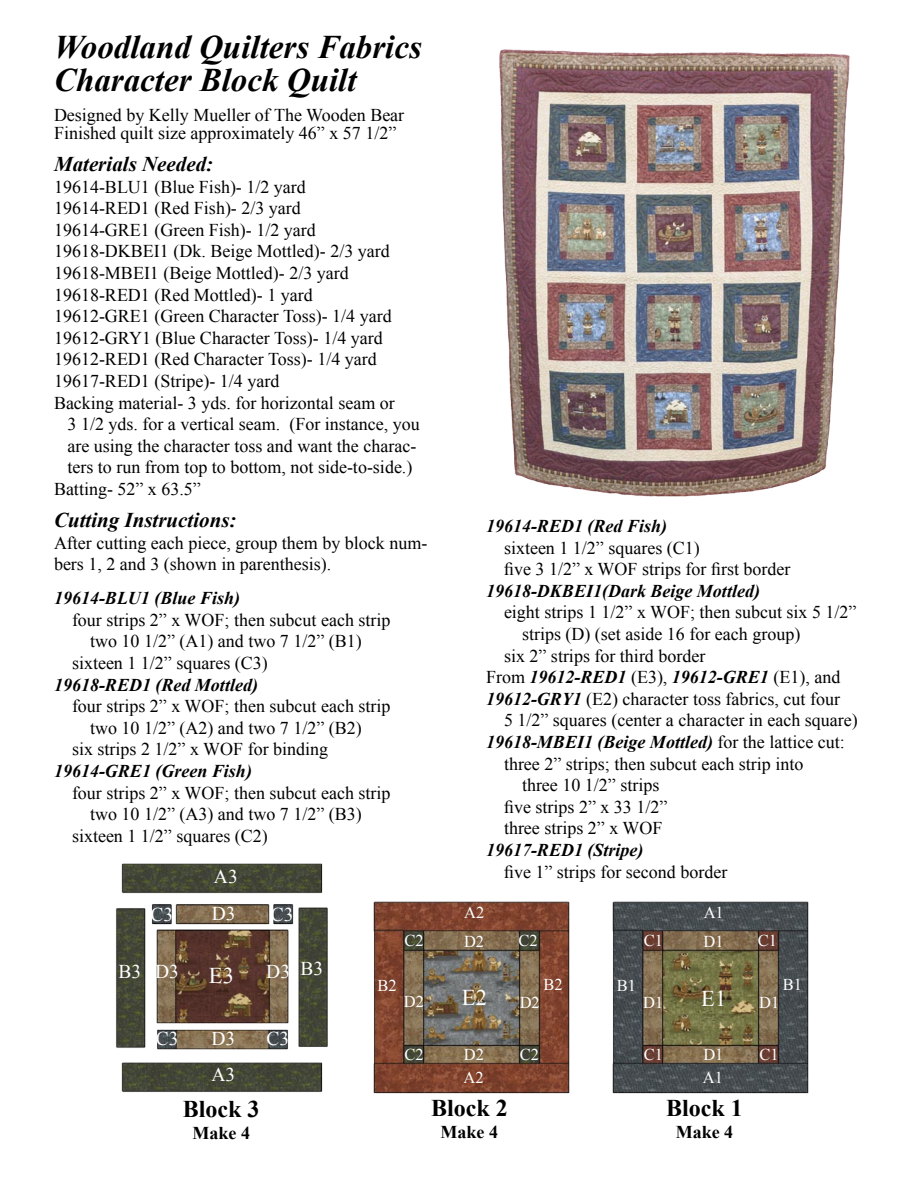
<style>
.page{position:relative;width:918px;height:1188px;background:#fff}
.page>*{position:absolute;margin:0;border:0;box-sizing:border-box;transform-origin:0 0}
.t1{font:italic 700 33px "Times New Roman";color:#000}
.t2{font:700 24px "Times New Roman";color:#000}
.t3{font:22.5px "Times New Roman";color:#fff}
.t4{font:italic 700 21px "Times New Roman";color:#000}
.t5{font:19.5px "Times New Roman";color:#fff}
.t6{font:18px/21.6px "Times New Roman";color:#000}
.t7{font:italic 700 18px "Times New Roman";color:#000}
.t8{font:700 18px "Times New Roman";color:#000}
.t9{font:16.5px "Times New Roman";color:#fff}
.s1{font-weight:700;font-style:italic}
.s2{font-weight:400;font-style:normal}
</style>
<div class="page">
<img style="left:116px;top:863px;width:212px;height:229px">
<img style="left:499px;top:49px;width:351px;height:447px">
<img style="left:373px;top:901px;width:197px;height:193px">
<img style="left:612px;top:901px;width:197px;height:193px">
<p class="t1" style="left:54px;top:24px;width:369px">Woodland Quilters Fabrics</p>
<p class="t1" style="left:54px;top:57px;width:304px">Character Block Quilt</p>
<p class="t6" style="left:54px;top:104px;width:352px">Designed by Kelly Mueller of The Wooden Bear</p>
<p class="t6" style="left:54px;top:122px;width:344px">Finished quilt size approximately 46” x 57 1/2”</p>
<p class="t4" style="left:54px;top:149px;width:161px">Materials Needed:</p>
<p class="t6" style="left:54px;top:176px;width:253px">19614-BLU1 (Blue Fish)- 1/2 yard</p>
<p class="t6" style="left:54px;top:197px;width:248px">19614-RED1 (Red Fish)- 2/3 yard</p>
<p class="t6" style="left:54px;top:219px;width:263px">19614-GRE1 (Green Fish)- 1/2 yard</p>
<p class="t6" style="left:54px;top:240px;width:337px">19618-DKBEI1 (Dk. Beige Mottled)- 2/3 yard</p>
<p class="t6" style="left:54px;top:262px;width:296px">19618-MBEI1 (Beige Mottled)- 2/3 yard</p>
<p class="t6" style="left:54px;top:284px;width:260px">19618-RED1 (Red Mottled)- 1 yard</p>
<p class="t6" style="left:54px;top:305px;width:339px">19612-GRE1 (Green Character Toss)- 1/4 yard</p>
<p class="t6" style="left:54px;top:327px;width:330px">19612-GRY1 (Blue Character Toss)- 1/4 yard</p>
<p class="t6" style="left:54px;top:348px;width:324px">19612-RED1 (Red Character Toss)- 1/4 yard</p>
<p class="t6" style="left:54px;top:370px;width:227px">19617-RED1 (Stripe)- 1/4 yard</p>
<p class="t6" style="left:54px;top:392px;width:342px">Backing material- 3 yds. for horizontal seam or</p>
<p class="t6" style="left:68px;top:413px;width:354px">3 1/2 yds. for a vertical seam. (For instance, you are using the character toss and want the charac&shy;ters to run from top to bottom, not side-to-side.)</p>
<p class="t6" style="left:54px;top:478px;width:148px">Batting- 52” x 63.5”</p>
<p class="t4" style="left:54px;top:505px;width:184px">Cutting Instructions:</p>
<p class="t6" style="left:54px;top:532px;width:375px">After cutting each piece, group them by block num&shy;bers 1, 2 and 3 (shown in parenthesis).</p>
<p class="t7" style="left:54px;top:586px;width:188px">19614-BLU1 (Blue Fish)</p>
<p class="t6" style="left:72px;top:609px;width:320px">four strips 2” x WOF; then subcut each strip</p>
<p class="t6" style="left:90px;top:630px;width:273px">two 10 1/2” (A1) and two 7 1/2” (B1)</p>
<p class="t6" style="left:72px;top:652px;width:197px">sixteen 1 1/2” squares (C3)</p>
<p class="t7" style="left:54px;top:672px;width:205px">19618-RED1 (Red Mottled)</p>
<p class="t6" style="left:72px;top:695px;width:320px">four strips 2” x WOF; then subcut each strip</p>
<p class="t6" style="left:90px;top:717px;width:273px">two 10 1/2” (A2) and two 7 1/2” (B2)</p>
<p class="t6" style="left:72px;top:738px;width:258px">six strips 2 1/2” x WOF for binding</p>
<p class="t7" style="left:54px;top:758px;width:199px">19614-GRE1 (Green Fish)</p>
<p class="t6" style="left:72px;top:782px;width:320px">four strips 2” x WOF; then subcut each strip</p>
<p class="t6" style="left:90px;top:803px;width:273px">two 10 1/2” (A3) and two 7 1/2” (B3)</p>
<p class="t6" style="left:72px;top:825px;width:197px">sixteen 1 1/2” squares (C2)</p>
<p class="t5" style="left:214px;top:864px;width:25px">A3</p>
<p class="t5" style="left:212px;top:900px;width:25px">D3</p>
<p class="t5" style="left:151px;top:902px;width:24px">C3</p>
<p class="t5" style="left:271px;top:901px;width:24px">C3</p>
<p class="t7" style="left:486px;top:513px;width:183px">19614-RED1 (Red Fish)</p>
<p class="t6" style="left:504px;top:536px;width:197px">sixteen 1 1/2” squares (C1)</p>
<p class="t6" style="left:504px;top:558px;width:288px">five 3 1/2” x WOF strips for first border</p>
<p class="t7" style="left:486px;top:578px;width:275px">19618-DKBEI1(Dark Beige Mottled)</p>
<p class="t6" style="left:504px;top:601px;width:354px">eight strips 1 1/2” x WOF; then subcut six 5 1/2”</p>
<p class="t6" style="left:522px;top:623px;width:280px">strips (D) (set aside 16 for each group)</p>
<p class="t6" style="left:504px;top:644px;width:203px">six 2” strips for third border</p>
<p class="t6" style="left:486px;top:666px;width:356px">From <span class="s1">19612-RED1</span> (E3), <span class="s1">19612-GRE1</span> (E1), and<br><span class="s1">19612-GRY1</span> (E2) character toss fabrics, cut four</p>
<p class="t6" style="left:504px;top:709px;width:355px">5 1/2” squares (center a character in each square)</p>
<p class="t7" style="left:486px;top:729px;width:360px">19618-MBEI1 (Beige Mottled) <span class="s2">for the lattice cut:</span></p>
<p class="t6" style="left:504px;top:752px;width:301px">three 2” strips; then subcut each strip into</p>
<p class="t6" style="left:522px;top:774px;width:139px">three 10 1/2” strips</p>
<p class="t6" style="left:504px;top:796px;width:165px">five strips 2” x 33 1/2”</p>
<p class="t6" style="left:504px;top:817px;width:160px">three strips 2” x WOF</p>
<p class="t7" style="left:486px;top:837px;width:159px">19617-RED1 (Stripe)</p>
<p class="t6" style="left:504px;top:860px;width:225px">five 1” strips for second border</p>
<p class="t9" style="left:464px;top:902px;width:22px">A2</p>
<p class="t9" style="left:704px;top:902px;width:22px">A1</p>
<p class="t5" style="left:119px;top:958px;width:24px">B3</p>
<p class="t5" style="left:301px;top:956px;width:24px">B3</p>
<p class="t5" style="left:155px;top:958px;width:25px">D3</p>
<p class="t5" style="left:266px;top:958px;width:25px">D3</p>
<p class="t3" style="left:209px;top:960px;width:26px">E3</p>
<p class="t5" style="left:211px;top:1025px;width:25px">D3</p>
<p class="t5" style="left:156px;top:1026px;width:24px">C3</p>
<p class="t5" style="left:267px;top:1026px;width:24px">C3</p>
<p class="t5" style="left:211px;top:1061px;width:25px">A3</p>
<p class="t2" style="left:183px;top:1092px;width:78px">Block 3</p>
<p class="t8" style="left:193px;top:1120px;width:59px">Make 4</p>
<p class="t9" style="left:404px;top:929px;width:21px">C2</p>
<p class="t9" style="left:518px;top:929px;width:21px">C2</p>
<p class="t9" style="left:464px;top:930px;width:22px">D2</p>
<p class="t9" style="left:377px;top:974px;width:21px">B2</p>
<p class="t9" style="left:404px;top:991px;width:22px">D2</p>
<p class="t3" style="left:462px;top:983px;width:26px">E2</p>
<p class="t9" style="left:543px;top:974px;width:21px">B2</p>
<p class="t9" style="left:520px;top:992px;width:22px">D2</p>
<p class="t9" style="left:404px;top:1043px;width:21px">C2</p>
<p class="t9" style="left:464px;top:1043px;width:22px">D2</p>
<p class="t9" style="left:520px;top:1044px;width:21px">C2</p>
<p class="t9" style="left:463px;top:1066px;width:22px">A2</p>
<p class="t2" style="left:431px;top:1092px;width:78px">Block 2</p>
<p class="t8" style="left:441px;top:1120px;width:59px">Make 4</p>
<p class="t9" style="left:644px;top:930px;width:21px">C1</p>
<p class="t9" style="left:758px;top:929px;width:21px">C1</p>
<p class="t9" style="left:703px;top:930px;width:22px">D1</p>
<p class="t9" style="left:617px;top:975px;width:21px">B1</p>
<p class="t9" style="left:643px;top:991px;width:22px">D1</p>
<p class="t3" style="left:701px;top:983px;width:26px">E1</p>
<p class="t9" style="left:783px;top:974px;width:21px">B1</p>
<p class="t9" style="left:759px;top:992px;width:22px">D1</p>
<p class="t9" style="left:644px;top:1043px;width:21px">C1</p>
<p class="t9" style="left:703px;top:1044px;width:22px">D1</p>
<p class="t9" style="left:759px;top:1044px;width:21px">C1</p>
<p class="t9" style="left:703px;top:1066px;width:22px">A1</p>
<p class="t2" style="left:666px;top:1092px;width:78px">Block 1</p>
<p class="t8" style="left:676px;top:1120px;width:59px">Make 4</p>
</div>
